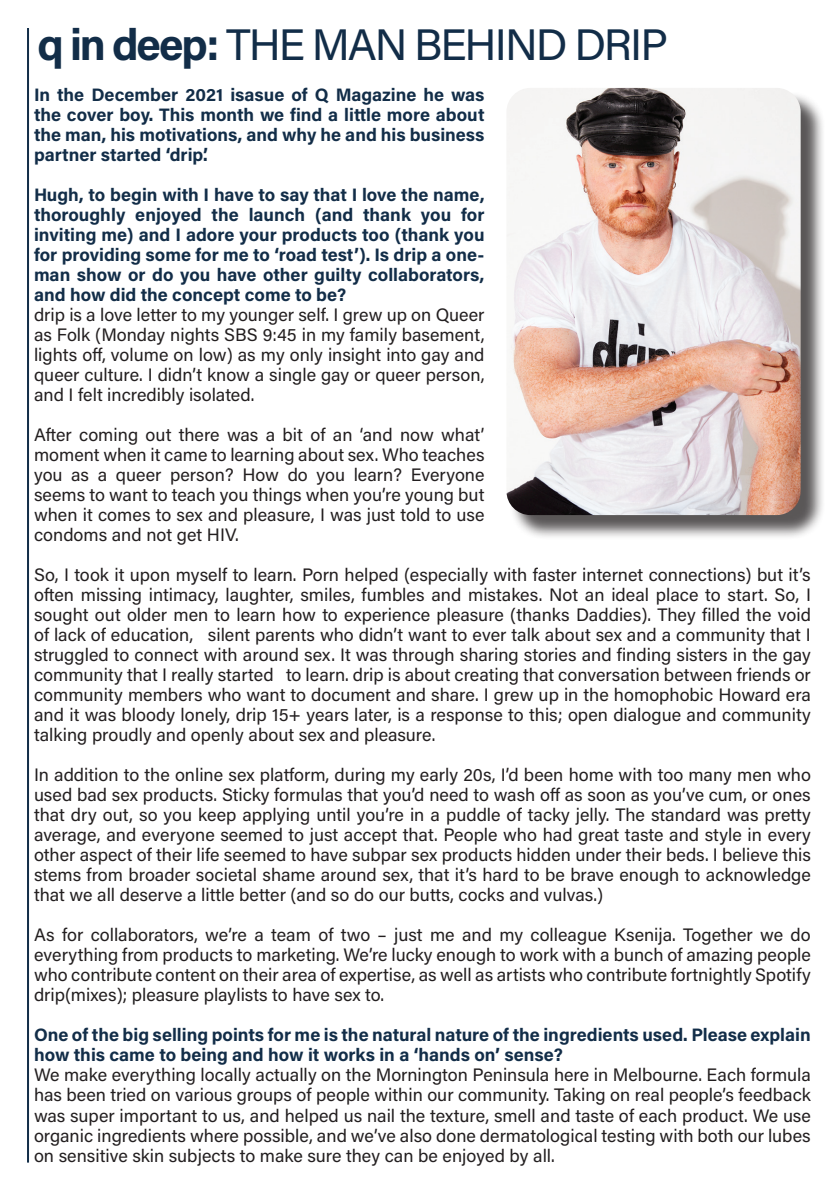
<style>
.page{position:relative;width:840px;height:1191px;background:#fff}
.page>*{position:absolute;margin:0;border:0;box-sizing:border-box;transform-origin:0 0}
.side_lines{font:44px "Acumin Pro";letter-spacing:-.05em;color:#122d48}
.t1{font:18px/20px "Acumin Pro";color:#231f20;text-align:justify}
.t2{font:700 18px/20px "Acumin Pro";color:#122d48;text-align:justify}
.s1{font-weight:700}
</style>
<div class="page">
<hr style="left:27px;top:28px;width:2px;height:1134px;background:#122d48">
<div style="left:509px;top:91px;width:315px;height:448px;background:#231f20;opacity:.75"></div>
<img style="left:506px;top:88px;width:294px;height:427px">
<p class="side_lines" style="left:37px;top:14px;width:631px"><span class="s1">q in deep:</span> THE MAN BEHIND DRIP</p>
<p class="t2" style="left:34px;top:84px;width:452px">In the December 2021 isasue of Q Magazine he was the cover boy. This month we find a little more about the man, his motivations, and why he and his business partner started ‘drip’.</p>
<p class="t2" style="left:34px;top:184px;width:452px">Hugh, to begin with I have to say that I love the name, thoroughly enjoyed the launch (and thank you for inviting me) and I adore your products too (thank you for providing some for me to ‘road test’). Is drip a one&shy;man show or do you have other guilty collaborators, and how did the concept come to be?</p>
<p class="t1" style="left:34px;top:304px;width:452px">drip is a love letter to my younger self. I grew up on Queer as Folk (Monday nights SBS 9:45 in my family basement, lights off, volume on low) as my only insight into gay and queer culture. I didn’t know a single gay or queer person, and I felt incredibly isolated.</p>
<p class="t1" style="left:34px;top:424px;width:452px">After coming out there was a bit of an ‘and now what’ moment when it came to learning about sex. Who teaches you as a queer person? How do you learn? Everyone seems to want to teach you things when you’re young but when it comes to sex and pleasure, I was just told to use condoms and not get HIV.</p>
<p class="t1" style="left:34px;top:564px;width:778px">So, I took it upon myself to learn. Porn helped (especially with faster internet connections) but it’s often missing intimacy, laughter, smiles, fumbles and mistakes. Not an ideal place to start. So, I sought out older men to learn how to experience pleasure (thanks Daddies). They filled the void of lack of education, silent parents who didn’t want to ever talk about sex and a community that I struggled to connect with around sex. It was through sharing stories and finding sisters in the gay community that I really started to learn. drip is about creating that conversation between friends or community members who want to document and share. I grew up in the homophobic Howard era and it was bloody lonely, drip 15+ years later, is a response to this; open dialogue and community talking proudly and openly about sex and pleasure.</p>
<p class="t1" style="left:34px;top:764px;width:778px">In addition to the online sex platform, during my early 20s, I’d been home with too many men who used bad sex products. Sticky formulas that you’d need to wash off as soon as you’ve cum, or ones that dry out, so you keep applying until you’re in a puddle of tacky jelly. The standard was pretty average, and everyone seemed to just accept that. People who had great taste and style in every other aspect of their life seemed to have subpar sex products hidden under their beds. I believe this stems from broader societal shame around sex, that it’s hard to be brave enough to acknowledge that we all deserve a little better (and so do our butts, cocks and vulvas.)</p>
<p class="t1" style="left:34px;top:924px;width:778px">As for collaborators, we’re a team of two – just me and my colleague Ksenija. Together we do everything from products to marketing. We’re lucky enough to work with a bunch of amazing people who contribute content on their area of expertise, as well as artists who contribute fortnightly Spotify drip(mixes); pleasure playlists to have sex to.</p>
<p class="t2" style="left:34px;top:1024px;width:777px">One of the big selling points for me is the natural nature of the ingredients used. Please explain how this came to being and how it works in a ‘hands on’ sense?</p>
<p class="t1" style="left:34px;top:1064px;width:778px">We make everything locally actually on the Mornington Peninsula here in Melbourne. Each formula has been tried on various groups of people within our community. Taking on real people’s feedback was super important to us, and helped us nail the texture, smell and taste of each product. We use organic ingredients where possible, and we’ve also done dermatological testing with both our lubes on sensitive skin subjects to make sure they can be enjoyed by all.</p>
</div>
